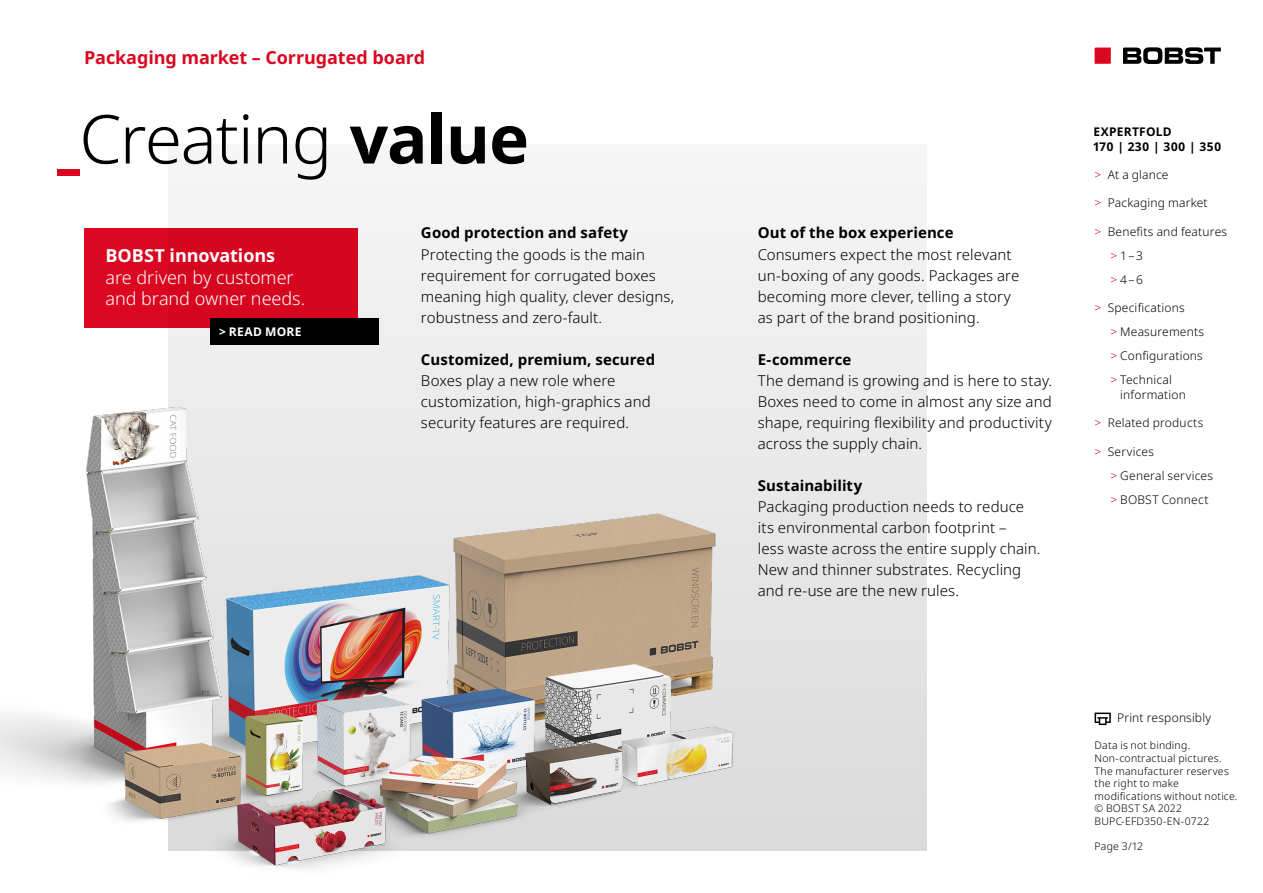
<style>
.page{position:relative;width:1263px;height:893px;background:#fff}
.page>*{position:absolute;margin:0;border:0;box-sizing:border-box;transform-origin:0 0}
.t1{font:300 67.5px "Noto Sans";letter-spacing:-.02em;color:#000}
.t2{font:300 18px/21.6px "Noto Sans";color:#fff}
.t3{font:700 18px "Noto Sans";letter-spacing:-.005em;color:#db0720}
.t4{font:700 18px "Noto Sans";letter-spacing:-.005em;color:#fff}
.t5{font:300 15px/21px "Noto Sans";letter-spacing:.005em;color:#000}
.t6{font:700 15px "Noto Sans";letter-spacing:.005em;color:#000}
.t7{font:300 12px/24px "Noto Sans";letter-spacing:.015em;color:#000}
.t8{font:700 12px/14.4px "Noto Sans";letter-spacing:.025em;color:#000}
.t9{font:700 12px "Noto Sans";letter-spacing:.03em;color:#fff}
.t10{font:300 10.5px/12.6px "Noto Sans";letter-spacing:.02em;color:#000}
.s1{font-weight:700;color:#db0720}
.s2{font-weight:700}
.s3{color:#db0720}
</style>
<div class="page">
<svg style="left:1094px;top:48px;width:17px;height:16px"></svg>
<svg style="left:1123px;top:47px;width:98px;height:17px"></svg>
<svg style="left:1094px;top:713px;width:17px;height:12px"></svg>
<div style="left:168px;top:145px;width:758px;height:705px;background:linear-gradient(to bottom,#f6f6f6,#dadada)"></div>
<div style="left:84px;top:228px;width:274px;height:99px;background:#db0720"></div>
<div style="left:210px;top:318px;width:169px;height:26px;background:#000"></div>
<img style="left:0;top:366px;width:875px;height:504px">
<p class="t3" style="left:84px;top:45px;width:343px">Packaging market – Corrugated board</p>
<h1 class="t1" style="left:55px;top:92px;width:476px"><span class="s1">ˍ</span>Creating <span class="s2">value</span></h1>
<p class="t4" style="left:105px;top:243px;width:171px">BOBST innovations</p>
<p class="t2" style="left:105px;top:267px;width:201px">are driven by customer and brand owner needs.</p>
<p class="t9" style="left:219px;top:323px;width:84px">&gt; READ MORE</p>
<p class="t6" style="left:421px;top:222px;width:208px">Good protection and safety</p>
<p class="t5" style="left:421px;top:244px;width:255px">Protecting the goods is the main requirement for corrugated boxes meaning high quality, clever designs, robustness and zero-fault.</p>
<p class="t6" style="left:421px;top:348px;width:236px">Customized, premium, secured</p>
<p class="t5" style="left:421px;top:370px;width:231px">Boxes play a new role where customization, high-graphics and security features are required.</p>
<p class="t6" style="left:758px;top:222px;width:197px">Out of the box experience</p>
<p class="t5" style="left:758px;top:244px;width:263px">Consumers expect the most relevant un-boxing of any goods. Packages are becoming more clever, telling a story as part of the brand positioning.</p>
<p class="t6" style="left:758px;top:348px;width:95px">E-commerce</p>
<p class="t5" style="left:758px;top:370px;width:296px;text-align:justify">The demand is growing and is here to stay.<br>Boxes need to come in almost any size and shape, requiring flexibility and productivity across the supply chain.</p>
<p class="t6" style="left:758px;top:474px;width:106px">Sustainability</p>
<p class="t5" style="left:758px;top:496px;width:284px">Packaging production needs to reduce its environmental carbon footprint –<br>less waste across the entire supply chain.<br>New and thinner substrates. Recycling and re-use are the new rules.</p>
<p class="t8" style="left:1093px;top:125px;width:129px">EXPERTFOLD<br>170 | 230 | 300 | 350</p>
<p class="t7" style="left:1094px;top:163px;width:76px"><span class="s3">&gt;</span> At a glance</p>
<p class="t7" style="left:1094px;top:191px;width:115px"><span class="s3">&gt;</span> Packaging market</p>
<p class="t7" style="left:1110px;top:220px;width:118px;text-indent:-16px"><span class="s3">&gt;</span> Benefits and features <span class="s3">&gt;</span> 1–3<br><span class="s3">&gt;</span> 4–6</p>
<p class="t7" style="left:1110px;top:296px;width:95px;text-indent:-16px"><span class="s3">&gt;</span> Specifications<br><span class="s3">&gt;</span> Measurements <span class="s3">&gt;</span> Configurations <span class="s3">&gt;</span> Technical</p>
<p class="t7" style="left:1120px;top:383px;width:67px">information</p>
<p class="t7" style="left:1094px;top:411px;width:110px"><span class="s3">&gt;</span> Related products</p>
<p class="t7" style="left:1110px;top:440px;width:104px;text-indent:-16px"><span class="s3">&gt;</span> Services<br><span class="s3">&gt;</span> General services <span class="s3">&gt;</span> BOBST Connect</p>
<p class="t7" style="left:1117px;top:706px;width:95px">Print responsibly</p>
<p class="t10" style="left:1094px;top:739px;width:144px">Data is not binding.<br>Non-contractual pictures.<br>The manufacturer reserves the right to make modifications without notice. © BOBST SA 2022<br>BUPC-EFD350-EN-0722</p>
<p class="t10" style="left:1094px;top:841px;width:50px">Page 3/12</p>
</div>
